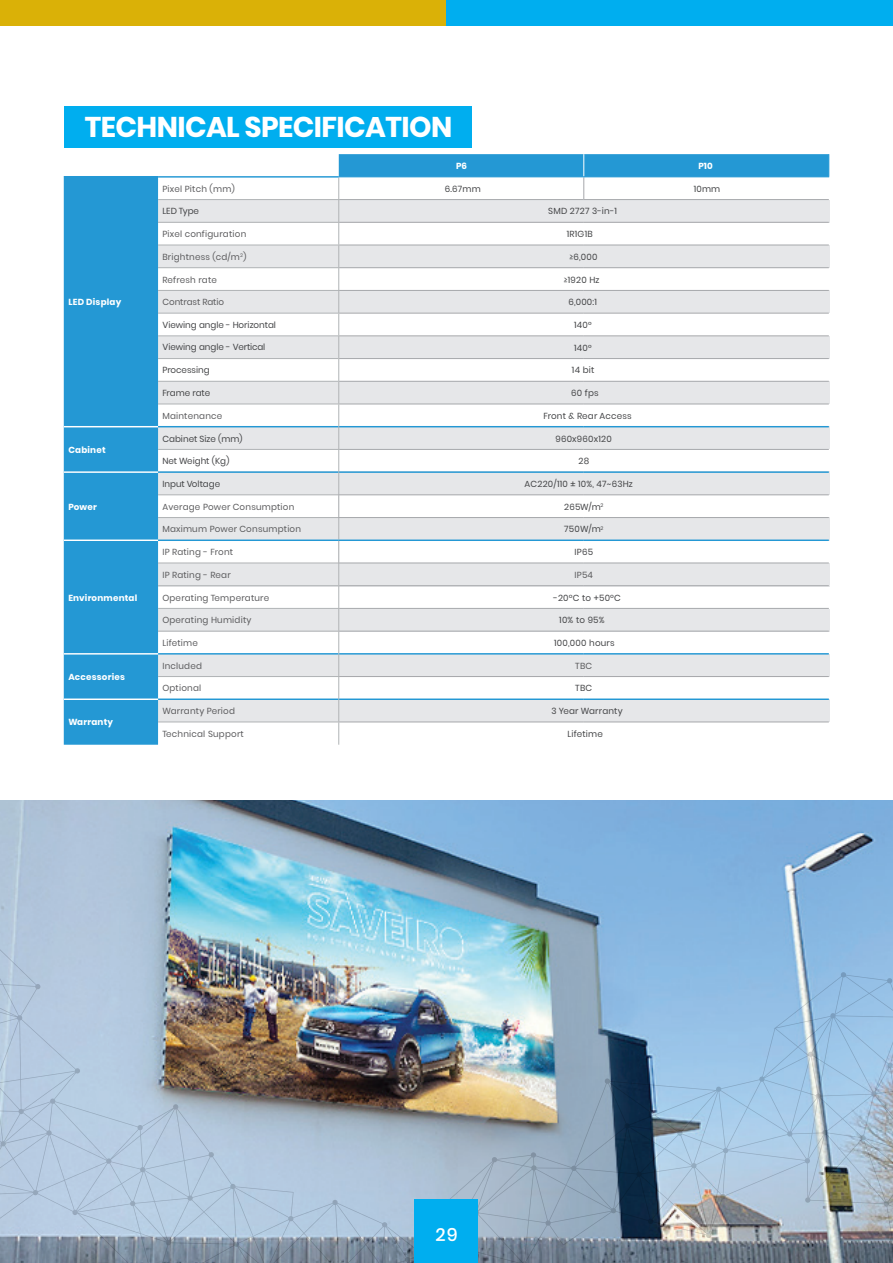
<style>
.page{position:relative;width:893px;height:1263px;background:#fff}
.page>*{position:absolute;margin:0;border:0;box-sizing:border-box;transform-origin:0 0}
.t1{font:700 28.5px "Poppins";letter-spacing:-.02em;color:#fff}
.t2{font:500 18px "Poppins";color:#fff}
.t3{font:8.7px "Poppins";letter-spacing:.025em;color:#5c5c5e}
.t4{font:8.7px "Poppins";letter-spacing:.02em;color:#454648}
.t5{font:8.7px "Poppins";color:#454648}
.t6{font:700 8.7px "Poppins";letter-spacing:.025em;color:#fff}
.t7{font:8.7px "Poppins";letter-spacing:-.005em;color:#5c5c5e}
</style>
<div class="page">
<div style="left:0;top:0;width:447px;height:26px;background:#dab107"></div>
<div style="left:446px;top:0;width:447px;height:26px;background:#00aeef"></div>
<img style="left:0;top:801px;width:893px;height:118px">
<img style="left:0;top:919px;width:893px;height:344px">
<div style="left:158px;top:200px;width:671px;height:23px;background:#e6e7e9"></div>
<div style="left:158px;top:245px;width:671px;height:23px;background:#e6e7e9"></div>
<div style="left:158px;top:290px;width:671px;height:23px;background:#e6e7e9"></div>
<div style="left:158px;top:336px;width:671px;height:22px;background:#e6e7e9"></div>
<div style="left:158px;top:381px;width:671px;height:23px;background:#e6e7e9"></div>
<div style="left:158px;top:426px;width:671px;height:23px;background:#e6e7e9"></div>
<div style="left:158px;top:472px;width:671px;height:23px;background:#e6e7e9"></div>
<div style="left:158px;top:517px;width:671px;height:23px;background:#e6e7e9"></div>
<div style="left:158px;top:563px;width:671px;height:23px;background:#e6e7e9"></div>
<div style="left:158px;top:609px;width:671px;height:22px;background:#e6e7e9"></div>
<div style="left:158px;top:654px;width:671px;height:23px;background:#e6e7e9"></div>
<div style="left:158px;top:699px;width:671px;height:23px;background:#e6e7e9"></div>
<div style="left:64px;top:106px;width:408px;height:41px;background:#00aeef"></div>
<div style="left:64px;top:178px;width:94px;height:567px;background:#2498d4"></div>
<hr style="left:158px;top:199px;width:181px;height:1px;background:#b0b3b5">
<hr style="left:158px;top:222px;width:181px;height:1px;background:#b0b3b5">
<hr style="left:158px;top:245px;width:181px;height:1px;background:#b0b3b5">
<hr style="left:158px;top:267px;width:181px;height:1px;background:#b0b3b5">
<hr style="left:158px;top:290px;width:181px;height:1px;background:#b0b3b5">
<hr style="left:158px;top:313px;width:180px;height:1px;background:#b0b3b5">
<hr style="left:158px;top:335px;width:180px;height:1px;background:#b0b3b5">
<hr style="left:158px;top:358px;width:180px;height:1px;background:#b0b3b5">
<hr style="left:158px;top:381px;width:180px;height:1px;background:#b0b3b5">
<hr style="left:158px;top:517px;width:181px;height:1px;background:#b0b3b5">
<hr style="left:158px;top:608px;width:181px;height:1px;background:#b0b3b5">
<hr style="left:158px;top:631px;width:181px;height:1px;background:#b0b3b5">
<hr style="left:158px;top:722px;width:181px;height:1px;background:#b0b3b5">
<hr style="left:158px;top:449px;width:181px;height:1px;background:#b0b3b5">
<hr style="left:158px;top:563px;width:181px;height:1px;background:#b0b3b5">
<hr style="left:158px;top:404px;width:181px;height:1px;background:#b0b3b5">
<hr style="left:158px;top:585px;width:181px;height:1px;background:#b0b3b5">
<hr style="left:158px;top:676px;width:181px;height:1px;background:#b0b3b5">
<hr style="left:64px;top:471px;width:94px;height:2px;background:#fff">
<hr style="left:64px;top:426px;width:94px;height:1px;background:#fff">
<hr style="left:64px;top:176px;width:94px;height:2px;background:#2498d4">
<hr style="left:158px;top:176px;width:181px;height:2px;background:#2498d4">
<svg style="left:338px;top:154px;width:491px;height:591px"></svg>
<hr style="left:339px;top:176px;width:245px;height:1px;background:#2498d4">
<hr style="left:584px;top:176px;width:245px;height:1px;background:#2498d4">
<hr style="left:64px;top:539px;width:94px;height:2px;background:#fff">
<hr style="left:158px;top:539px;width:181px;height:2px;background:#2498d4">
<hr style="left:339px;top:539px;width:245px;height:2px;background:#2498d4">
<hr style="left:584px;top:539px;width:245px;height:2px;background:#2498d4">
<hr style="left:158px;top:471px;width:180px;height:2px;background:#2498d4">
<hr style="left:339px;top:471px;width:245px;height:2px;background:#2498d4">
<hr style="left:584px;top:471px;width:245px;height:2px;background:#2498d4">
<hr style="left:158px;top:494px;width:181px;height:1px;background:#b0b3b5">
<hr style="left:338px;top:494px;width:246px;height:1px;background:#a6a8ab">
<hr style="left:584px;top:494px;width:245px;height:1px;background:#a6a8ab">
<hr style="left:158px;top:426px;width:180px;height:1px;background:#2498d4">
<hr style="left:339px;top:426px;width:245px;height:1px;background:#2498d4">
<hr style="left:584px;top:426px;width:245px;height:1px;background:#2498d4">
<hr style="left:158px;top:698px;width:180px;height:2px;background:#2498d4">
<hr style="left:339px;top:698px;width:245px;height:2px;background:#2498d4">
<hr style="left:584px;top:698px;width:245px;height:2px;background:#2498d4">
<hr style="left:158px;top:653px;width:180px;height:1px;background:#2498d4">
<hr style="left:339px;top:653px;width:245px;height:1px;background:#2498d4">
<hr style="left:584px;top:653px;width:245px;height:1px;background:#2498d4">
<hr style="left:64px;top:653px;width:94px;height:1px;background:#fff">
<hr style="left:64px;top:698px;width:94px;height:2px;background:#fff">
<div style="left:415px;top:1199px;width:63px;height:64px;background:#00aeef"></div>
<p class="t1" style="left:85px;top:111px;width:369px">TECHNICAL SPECIFICATION</p>
<p class="t6" style="left:68px;top:297px;width:54px">LED Display</p>
<p class="t6" style="left:68px;top:445px;width:39px">Cabinet</p>
<p class="t6" style="left:68px;top:502px;width:30px">Power</p>
<p class="t6" style="left:68px;top:592px;width:70px">Environmental</p>
<p class="t6" style="left:68px;top:672px;width:58px">Accessories</p>
<p class="t6" style="left:68px;top:717px;width:46px">Warranty</p>
<p class="t6" style="left:456px;top:161px;width:12px">P6</p>
<p class="t6" style="left:698px;top:161px;width:16px">P10</p>
<p class="t3" style="left:162px;top:184px;width:74px">Pixel Pitch (mm)</p>
<p class="t4" style="left:445px;top:184px;width:37px">6.67mm</p>
<p class="t4" style="left:694px;top:184px;width:28px">10mm</p>
<p class="t4" style="left:162px;top:206px;width:38px">LED Type</p>
<p class="t4" style="left:548px;top:206px;width:70px">SMD 2727 3-in-1</p>
<p class="t3" style="left:162px;top:229px;width:85px">Pixel configuration</p>
<p class="t4" style="left:567px;top:229px;width:27px">1R1G1B</p>
<p class="t3" style="left:162px;top:252px;width:86px">Brightness (cd/m<sup>2</sup>)</p>
<p class="t4" style="left:569px;top:252px;width:29px">≥6,000</p>
<p class="t3" style="left:162px;top:274px;width:56px">Refresh rate</p>
<p class="t7" style="left:162px;top:297px;width:63px">Contrast Ratio</p>
<p class="t4" style="left:564px;top:274px;width:37px">≥1920 Hz</p>
<p class="t4" style="left:568px;top:297px;width:30px">6,000:1</p>
<p class="t5" style="left:162px;top:320px;width:115px">Viewing angle - Horizontal</p>
<p class="t5" style="left:162px;top:342px;width:104px">Viewing angle - Vertical</p>
<p class="t4" style="left:574px;top:320px;width:19px">140°</p>
<p class="t4" style="left:574px;top:343px;width:19px">140°</p>
<p class="t5" style="left:162px;top:365px;width:49px">Processing</p>
<p class="t4" style="left:572px;top:365px;width:24px">14 bit</p>
<p class="t5" style="left:162px;top:388px;width:49px">Frame rate</p>
<p class="t4" style="left:571px;top:388px;width:29px">60 fps</p>
<p class="t3" style="left:162px;top:411px;width:61px">Maintenance</p>
<p class="t4" style="left:543px;top:411px;width:90px">Front &amp; Rear Access</p>
<p class="t5" style="left:162px;top:433px;width:82px">Cabinet Size (mm)</p>
<p class="t4" style="left:555px;top:433px;width:58px">960x960x120</p>
<p class="t5" style="left:162px;top:456px;width:69px">Net Weight (Kg)</p>
<p class="t4" style="left:579px;top:456px;width:12px">28</p>
<p class="t5" style="left:162px;top:479px;width:59px">Input Voltage</p>
<p class="t4" style="left:525px;top:479px;width:110px">AC220/110 ± 10%, 47~63Hz</p>
<p class="t3" style="left:162px;top:502px;width:133px">Average Power Consumption</p>
<p class="t4" style="left:564px;top:502px;width:41px">265W/m<sup>2</sup></p>
<p class="t3" style="left:162px;top:524px;width:140px">Maximum Power Consumption</p>
<p class="t4" style="left:564px;top:524px;width:41px">750W/m<sup>2</sup></p>
<p class="t3" style="left:162px;top:547px;width:72px">IP Rating - Front</p>
<p class="t4" style="left:574px;top:547px;width:20px">IP65</p>
<p class="t3" style="left:162px;top:570px;width:70px">IP Rating - Rear</p>
<p class="t3" style="left:574px;top:570px;width:20px">IP54</p>
<p class="t3" style="left:162px;top:592px;width:108px">Operating Temperature</p>
<p class="t4" style="left:553px;top:592px;width:69px">-20ºC to +50ºC</p>
<p class="t3" style="left:162px;top:615px;width:90px">Operating Humidity</p>
<p class="t4" style="left:559px;top:615px;width:47px">10% to 95%</p>
<p class="t3" style="left:162px;top:638px;width:37px">Lifetime</p>
<p class="t4" style="left:554px;top:638px;width:62px">100,000 hours</p>
<p class="t3" style="left:162px;top:661px;width:41px">Included</p>
<p class="t3" style="left:575px;top:661px;width:18px">TBC</p>
<p class="t3" style="left:162px;top:683px;width:40px">Optional</p>
<p class="t4" style="left:575px;top:683px;width:18px">TBC</p>
<p class="t3" style="left:162px;top:706px;width:74px">Warranty Period</p>
<p class="t4" style="left:551px;top:706px;width:73px">3 Year Warranty</p>
<p class="t3" style="left:162px;top:729px;width:83px">Technical Support</p>
<p class="t4" style="left:567px;top:729px;width:37px">Lifetime</p>
<p class="t2" style="left:435px;top:1224px;width:24px">29</p>
<p class="t2" style="left:438px;top:1224px;width:19px">10</p>
</div>
